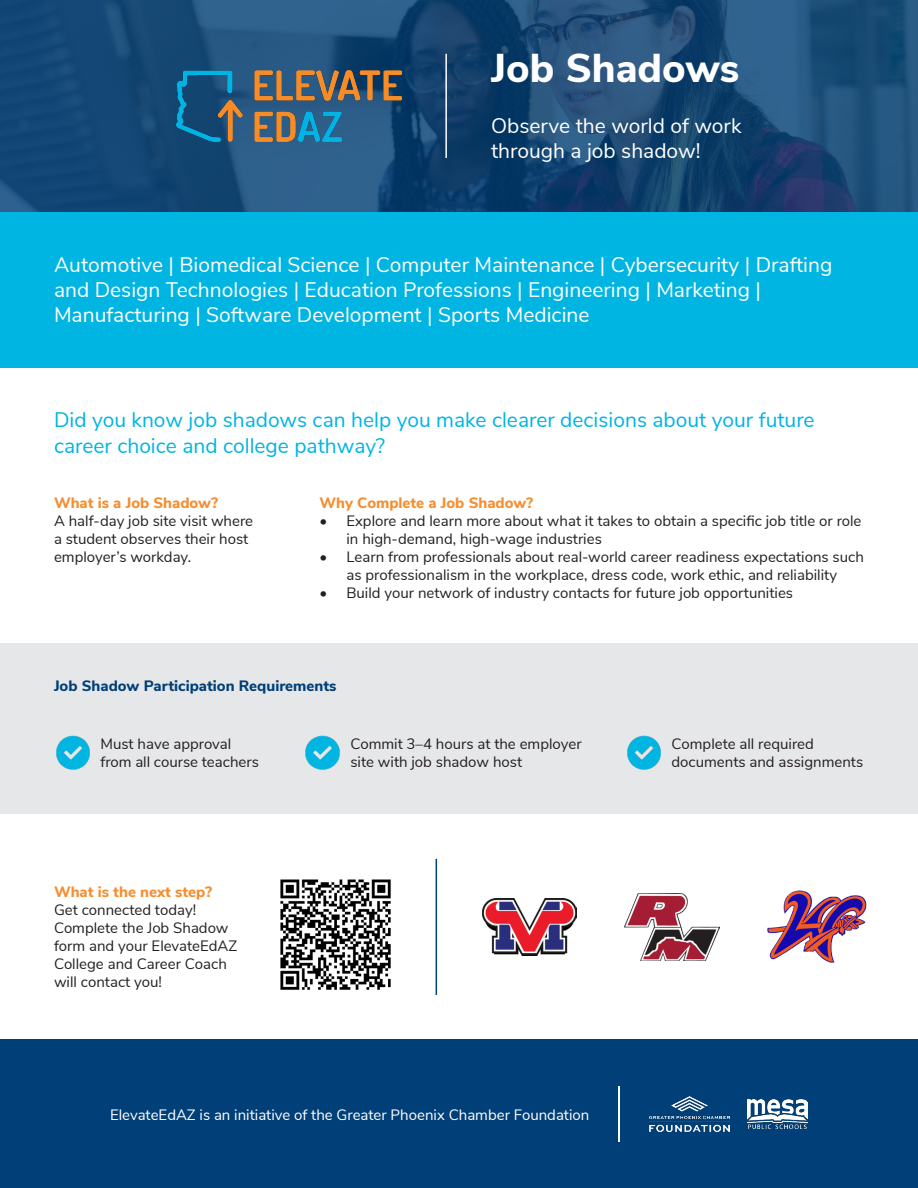
<style>
.page{position:relative;width:918px;height:1188px;background:#fff}
.page>*{position:absolute;margin:0;border:0;box-sizing:border-box;transform-origin:0 0}
.t1{font:800 40.2px "Nunito Sans";color:#fff}
.t2{font:21px/25.2px "Nunito Sans";color:#fff}
.t3{font:21px/25.2px "Nunito Sans";color:#00b5e2}
.t4{font:15px/18px "Nunito Sans";color:#231f20}
.t5{font:15px "Nunito Sans";color:#fff}
.t6{font:800 15px "Nunito Sans";color:#f68d2e}
.t7{font:800 15px "Nunito Sans";color:#003f77}
</style>
<div class="page">
<div style="left:0;top:643px;width:918px;height:171px;background:#e6e7e9"></div>
<div style="left:0;top:1040px;width:918px;height:148px;background:#003f77"></div>
<img style="left:56px;top:735px;width:34px;height:35px">
<img style="left:305px;top:735px;width:35px;height:35px">
<img style="left:627px;top:735px;width:34px;height:35px">
<hr style="left:618px;top:1086px;width:1px;height:56px;background:#fff">
<img style="left:649px;top:1096px;width:81px;height:35px">
<img style="left:747px;top:1099px;width:61px;height:30px">
<img style="left:280px;top:879px;width:111px;height:111px">
<hr style="left:436px;top:859px;width:1px;height:136px;background:#003f77">
<div style="left:0;top:212px;width:918px;height:155px;background:#00b5e2"></div>
<svg style="left:0;top:0;width:918px;height:212px;background:#1a4a76"></svg>
<img style="left:176px;top:70px;width:225px;height:72px">
<hr style="left:445px;top:54px;width:2px;height:104px;background:#fff">
<img style="left:767px;top:890px;width:100px;height:73px">
<img style="left:482px;top:898px;width:95px;height:58px">
<img style="left:625px;top:894px;width:94px;height:66px">
<p class="t1" style="left:491px;top:39px;width:250px">Job Shadows</p>
<p class="t2" style="left:491px;top:112px;width:252px">Observe the world of work</p>
<p class="t2" style="left:491px;top:137px;width:211px">through a job shadow!</p>
<p class="t2" style="left:54px;top:251px;width:780px">Automotive | Biomedical Science | Computer Maintenance | Cybersecurity | Drafting and Design Technologies | Education Professions | Engineering | Marketing |<br>Manufacturing | Software Development | Sports Medicine</p>
<p class="t3" style="left:54px;top:406px;width:762px">Did you know job shadows can help you make clearer decisions about your future career choice and college pathway?</p>
<p class="t6" style="left:54px;top:492px;width:166px">What is a Job Shadow?</p>
<p class="t4" style="left:54px;top:511px;width:201px">A half-day job site visit where a student observes their host employer’s workday.</p>
<p class="t6" style="left:319px;top:492px;width:215px">Why Complete a Job Shadow?</p>
<p class="t4" style="left:346px;top:511px;width:517px;text-indent:-27px">• Explore and learn more about what it takes to obtain a specific job title or role in high-demand, high-wage industries</p>
<p class="t4" style="left:319px;top:547px;width:546px;text-align:center">• Learn from professionals about real-world career readiness expectations such as professionalism in the workplace, dress code, work ethic, and reliability</p>
<p class="t4" style="left:319px;top:583px;width:475px">• Build your network of industry contacts for future job opportunities</p>
<p class="t7" style="left:54px;top:675px;width:284px">Job Shadow Participation Requirements</p>
<p class="t4" style="left:100px;top:734px;width:160px">Must have approval from all course teachers</p>
<p class="t4" style="left:350px;top:734px;width:233px">Commit 3–4 hours at the employer site with job shadow host</p>
<p class="t4" style="left:671px;top:734px;width:193px">Complete all required documents and assignments</p>
<p class="t6" style="left:54px;top:881px;width:160px">What is the next step?</p>
<p class="t4" style="left:54px;top:900px;width:185px">Get connected today!<br>Complete the Job Shadow form and your ElevateEdAZ<br>College and Career Coach will contact you!</p>
<p class="t5" style="left:110px;top:1104px;width:481px">ElevateEdAZ is an initiative of the Greater Phoenix Chamber Foundation</p>
</div>
